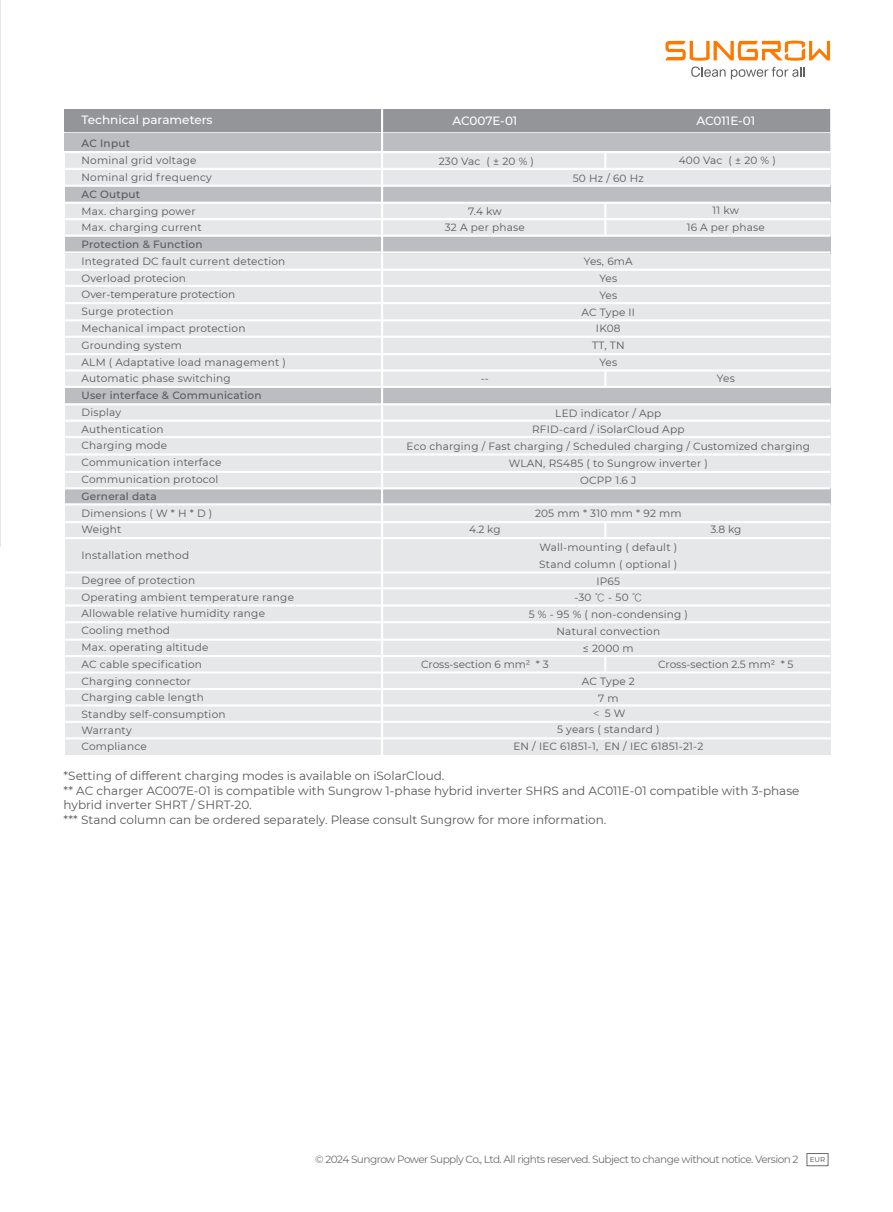
<style>
.page{position:relative;width:893px;height:1212px;background:#fff}
.page>*{position:absolute;margin:0;border:0;box-sizing:border-box;transform-origin:0 0}
.t1{font:12px/14.4px "Montserrat";color:#57585a}
.t2{font:500 12px "Montserrat";color:#fff}
.t3{font:10.5px "Montserrat";letter-spacing:.02em;color:#57585a}
.t4{font:10.5px "Montserrat";letter-spacing:-.05em;color:#6c6d70}
.t5{font:500 10.5px "Montserrat";letter-spacing:.02em;color:#57585a}
.t6{font:10.5px "Montserrat";color:#595a5b}
.t7{font:10.5px "Montserrat";color:#57585a}
.s1{font-family:"HY Qi Hei DZS"}
.s2{font-family:"HY Qi Hei 40 J"}
.s3{font-weight:500;font-size:7.05px;color:#727171}
</style>
<div class="page">
<svg style="left:665px;top:41px;width:165px;height:20px"></svg>
<svg style="left:691px;top:67px;width:113px;height:12px"></svg>
<div style="left:807px;top:1153px;width:21px;height:13px;border:1px solid #6e6e70"></div>
<div style="left:65px;top:109px;width:765px;height:646px;background:#e6e7e9"></div>
<div style="left:65px;top:488px;width:765px;height:16px;background:#bcbdc0"></div>
<hr style="left:0;top:0;width:1px;height:547px;background:#e6e7e9">
<div style="left:65px;top:185px;width:765px;height:18px;background:#bcbdc0"></div>
<div style="left:65px;top:109px;width:765px;height:22px;background:#939598"></div>
<div style="left:65px;top:134px;width:765px;height:17px;background:#bcbdc0"></div>
<div style="left:65px;top:236px;width:765px;height:17px;background:#bcbdc0"></div>
<div style="left:65px;top:387px;width:765px;height:16px;background:#bcbdc0"></div>
<hr style="left:65px;top:151px;width:765px;height:2px;background:#fff">
<hr style="left:65px;top:168px;width:765px;height:2px;background:#fff">
<hr style="left:65px;top:185px;width:765px;height:2px;background:#fff">
<hr style="left:65px;top:202px;width:765px;height:2px;background:#fff">
<hr style="left:65px;top:218px;width:765px;height:2px;background:#fff">
<hr style="left:65px;top:235px;width:765px;height:2px;background:#fff">
<hr style="left:65px;top:251px;width:765px;height:3px;background:#fff">
<hr style="left:65px;top:269px;width:765px;height:2px;background:#fff">
<hr style="left:65px;top:285px;width:765px;height:2px;background:#fff">
<hr style="left:65px;top:302px;width:765px;height:2px;background:#fff">
<hr style="left:65px;top:369px;width:765px;height:3px;background:#fff">
<hr style="left:65px;top:353px;width:765px;height:2px;background:#fff">
<hr style="left:65px;top:336px;width:765px;height:2px;background:#fff">
<hr style="left:65px;top:319px;width:765px;height:2px;background:#fff">
<hr style="left:65px;top:386px;width:765px;height:2px;background:#fff">
<hr style="left:65px;top:403px;width:765px;height:2px;background:#fff">
<hr style="left:65px;top:420px;width:765px;height:2px;background:#fff">
<hr style="left:65px;top:436px;width:765px;height:2px;background:#fff">
<hr style="left:65px;top:453px;width:765px;height:2px;background:#fff">
<hr style="left:65px;top:471px;width:765px;height:2px;background:#fff">
<hr style="left:65px;top:487px;width:765px;height:2px;background:#fff">
<hr style="left:65px;top:537px;width:765px;height:2px;background:#fff">
<hr style="left:65px;top:503px;width:765px;height:2px;background:#fff">
<hr style="left:65px;top:521px;width:765px;height:2px;background:#fff">
<hr style="left:65px;top:688px;width:766px;height:2px;background:#fff">
<hr style="left:65px;top:571px;width:765px;height:2px;background:#fff">
<hr style="left:65px;top:587px;width:765px;height:2px;background:#fff">
<hr style="left:65px;top:655px;width:765px;height:2px;background:#fff">
<hr style="left:65px;top:639px;width:765px;height:2px;background:#fff">
<hr style="left:65px;top:671px;width:765px;height:2px;background:#fff">
<hr style="left:65px;top:604px;width:765px;height:2px;background:#fff">
<hr style="left:65px;top:621px;width:765px;height:2px;background:#fff">
<hr style="left:381px;top:109px;width:2px;height:647px;background:#fff">
<svg style="left:604px;top:153px;width:2px;height:15px"></svg>
<hr style="left:65px;top:737px;width:766px;height:2px;background:#fff">
<hr style="left:65px;top:704px;width:766px;height:2px;background:#fff">
<hr style="left:65px;top:721px;width:766px;height:2px;background:#fff">
<hr style="left:604px;top:203px;width:2px;height:32px;background:#fff">
<svg style="left:604px;top:372px;width:2px;height:14px"></svg>
<svg style="left:604px;top:523px;width:2px;height:14px"></svg>
<svg style="left:604px;top:657px;width:2px;height:14px"></svg>
<p class="t2" style="left:81px;top:112px;width:133px">Technical parameters</p>
<p class="t2" style="left:452px;top:112px;width:67px">AC007E-01</p>
<p class="t2" style="left:696px;top:112px;width:60px">AC011E-01</p>
<p class="t5" style="left:82px;top:136px;width:50px">AC Input</p>
<p class="t3" style="left:82px;top:153px;width:116px">Nominal grid voltage</p>
<p class="t3" style="left:82px;top:170px;width:132px">Nominal grid frequency</p>
<p class="t5" style="left:82px;top:187px;width:60px">AC Output</p>
<p class="t3" style="left:82px;top:204px;width:116px">Max. charging power</p>
<p class="t3" style="left:82px;top:220px;width:122px">Max. charging current</p>
<p class="t5" style="left:82px;top:237px;width:122px">Protection &amp; Function</p>
<p class="t3" style="left:82px;top:254px;width:205px">Integrated DC fault current detection</p>
<p class="t3" style="left:82px;top:271px;width:106px">Overload protecion</p>
<p class="t7" style="left:82px;top:287px;width:155px">Over-temperature protection</p>
<p class="t3" style="left:82px;top:304px;width:93px">Surge protection</p>
<p class="t3" style="left:82px;top:321px;width:165px">Mechanical impact protection</p>
<p class="t3" style="left:82px;top:338px;width:102px">Grounding system</p>
<p class="t3" style="left:82px;top:355px;width:206px">ALM ( Adaptative load management )</p>
<p class="t3" style="left:82px;top:371px;width:151px">Automatic phase switching</p>
<p class="t5" style="left:82px;top:388px;width:182px">User interface &amp; Communication</p>
<p class="t3" style="left:82px;top:405px;width:41px">Display</p>
<p class="t3" style="left:82px;top:422px;width:84px">Authentication</p>
<p class="t3" style="left:82px;top:438px;width:87px">Charging mode</p>
<p class="t3" style="left:82px;top:455px;width:141px">Communication interface</p>
<p class="t3" style="left:82px;top:472px;width:138px">Communication protocol</p>
<p class="t5" style="left:82px;top:489px;width:77px">Gerneral data</p>
<p class="t3" style="left:82px;top:506px;width:132px">Dimensions ( W * H * D )</p>
<p class="t3" style="left:82px;top:522px;width:41px">Weight</p>
<p class="t3" style="left:82px;top:548px;width:109px">Installation method</p>
<p class="t3" style="left:82px;top:573px;width:115px">Degree of protection</p>
<p class="t3" style="left:82px;top:589px;width:214px">Operating ambient temperature range</p>
<p class="t3" style="left:82px;top:606px;width:185px">Allowable relative humidity range</p>
<p class="t3" style="left:82px;top:623px;width:90px">Cooling method</p>
<p class="t3" style="left:82px;top:640px;width:128px">Max. operating altitude</p>
<p class="t3" style="left:82px;top:657px;width:122px">AC cable specification</p>
<p class="t3" style="left:82px;top:674px;width:111px">Charging connector</p>
<p class="t3" style="left:82px;top:690px;width:124px">Charging cable length</p>
<p class="t3" style="left:82px;top:707px;width:146px">Standby self-consumption</p>
<p class="t3" style="left:82px;top:723px;width:52px">Warranty</p>
<p class="t3" style="left:82px;top:739px;width:67px">Compliance</p>
<p class="t1" style="left:64px;top:768px;width:382px">*Setting of different charging modes is available on iSolarCloud.</p>
<p class="t1" style="left:64px;top:783px;width:737px">** AC charger AC007E-01 is compatible with Sungrow 1-phase hybrid inverter SHRS and AC011E-01 compatible with 3-phase hybrid inverter SHRT / SHRT-20.</p>
<p class="t1" style="left:64px;top:812px;width:544px">*** Stand column can be ordered separately. Please consult Sungrow for more information.</p>
<p class="t3" style="left:679px;top:153px;width:99px">400 Vac ( ± 20 % )</p>
<p class="t3" style="left:439px;top:154px;width:97px">230 Vac ( ± 20 % )</p>
<p class="t3" style="left:573px;top:171px;width:73px">50 Hz / 60 Hz</p>
<p class="t3" style="left:713px;top:203px;width:28px">11 kw</p>
<p class="t3" style="left:687px;top:220px;width:80px">16 A per phase</p>
<p class="t3" style="left:468px;top:204px;width:35px">7.4 kw</p>
<p class="t3" style="left:445px;top:220px;width:81px">32 A per phase</p>
<p class="t3" style="left:584px;top:254px;width:51px">Yes, 6mA</p>
<p class="t3" style="left:599px;top:271px;width:19px">Yes</p>
<p class="t3" style="left:599px;top:288px;width:19px">Yes</p>
<p class="t3" style="left:582px;top:305px;width:55px">AC Type II</p>
<p class="t3" style="left:596px;top:321px;width:26px">IK08</p>
<p class="t3" style="left:592px;top:338px;width:34px">TT, TN</p>
<p class="t3" style="left:599px;top:355px;width:19px">Yes</p>
<p class="t3" style="left:717px;top:371px;width:19px">Yes</p>
<p class="t3" style="left:481px;top:371px;width:10px">--</p>
<p class="t3" style="left:555px;top:405px;width:108px">LED indicator / App</p>
<p class="t3" style="left:532px;top:422px;width:154px">RFID-card / iSolarCloud App</p>
<p class="t3" style="left:407px;top:439px;width:405px">Eco charging / Fast charging / Scheduled charging / Customized charging</p>
<p class="t3" style="left:509px;top:456px;width:201px">WLAN, RS485 ( to Sungrow inverter )</p>
<p class="t3" style="left:580px;top:473px;width:58px">OCPP 1.6 J</p>
<p class="t3" style="left:535px;top:506px;width:148px">205 mm * 310 mm * 92 mm</p>
<p class="t3" style="left:539px;top:540px;width:139px">Wall-mounting ( default )</p>
<p class="t3" style="left:539px;top:557px;width:140px">Stand column ( optional )</p>
<p class="t3" style="left:596px;top:574px;width:25px">IP65</p>
<p class="t3" style="left:574px;top:590px;width:69px">-30 <span class="s1">℃</span> - 50 <span class="s1">℃</span></p>
<p class="t3" style="left:529px;top:607px;width:161px">5 % - 95 % ( non-condensing )</p>
<p class="t3" style="left:557px;top:624px;width:105px">Natural convection</p>
<p class="t3" style="left:583px;top:641px;width:52px">≤ 2000 m</p>
<p class="t3" style="left:582px;top:674px;width:54px">AC Type 2</p>
<p class="t3" style="left:598px;top:691px;width:22px">7 m</p>
<p class="t3" style="left:591px;top:706px;width:36px"><span class="s2">＜</span> 5 W</p>
<p class="t3" style="left:557px;top:722px;width:104px">5 years ( standard )</p>
<p class="t3" style="left:513px;top:739px;width:191px">EN / IEC 61851-1, EN / IEC 61851-21-2</p>
<p class="t6" style="left:710px;top:522px;width:32px">3.8 kg</p>
<p class="t6" style="left:469px;top:522px;width:33px">4.2 kg</p>
<p class="t6" style="left:658px;top:657px;width:137px">Cross-section 2.5 mm² * 5</p>
<p class="t6" style="left:421px;top:657px;width:129px">Cross-section 6 mm² * 3</p>
<p class="t4" style="left:315px;top:1152px;width:511px">© 2024 Sungrow Power Supply Co., Ltd. All rights reserved. Subject to change without notice. Version 2 <span class="s3">EUR</span></p>
</div>
